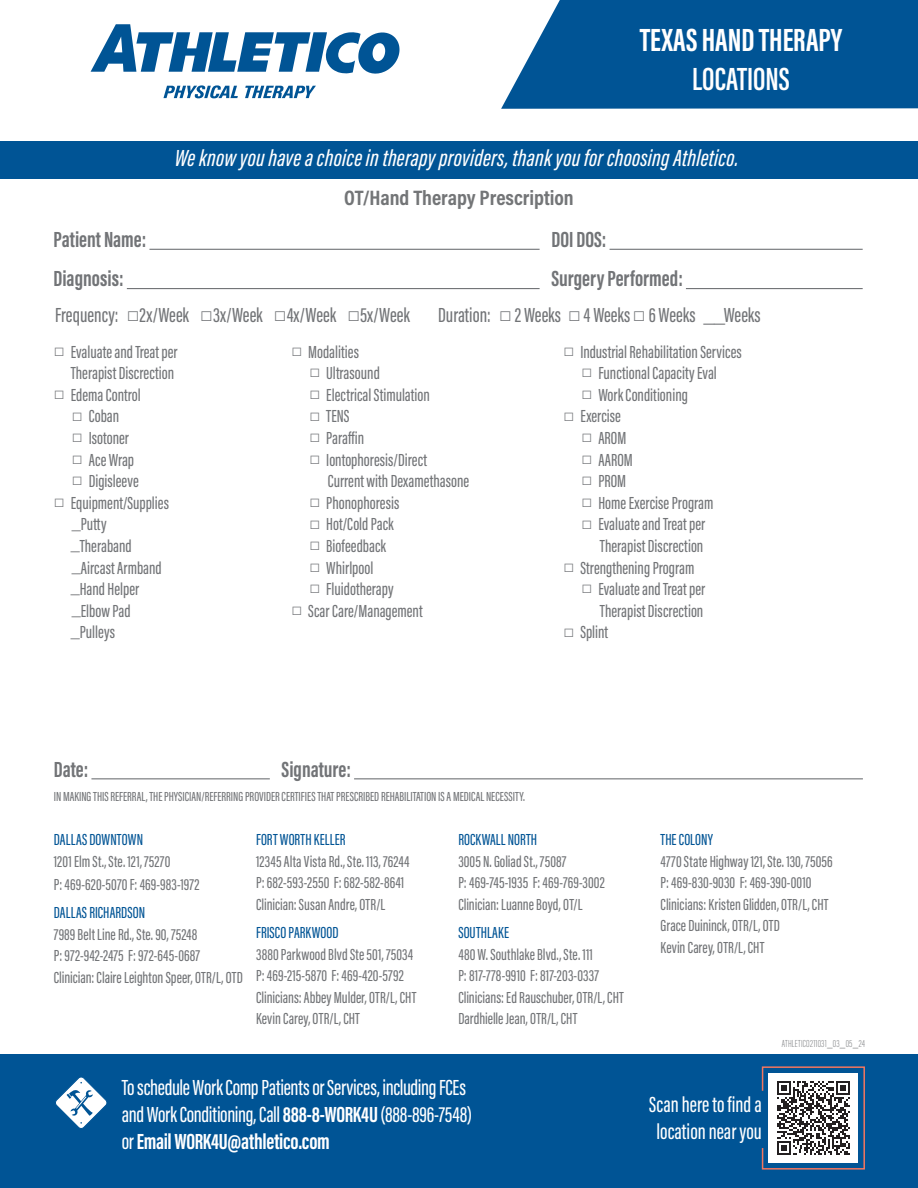
<style>
.page{position:relative;width:918px;height:1188px;background:#fff}
.page>*{position:absolute;margin:0;border:0;box-sizing:border-box;transform-origin:0 0}
.t1{font:700 33px "Acumin Pro Extra Cond";color:#fff}
.t2{font:600 33px "Acumin Pro Extra Cond";color:#fff}
.t3{font:italic 500 24px "Acumin Pro Extra Cond";letter-spacing:.01em;color:#fff;scale:1.04 1}
.lead_paragraph{font:500 22.5px/27px "Acumin Pro Extra Cond";letter-spacing:-.005em;color:#fff}
.t4{font:700 22.5px "Acumin Pro Extra Cond";color:#727477}
.t5{font:500 21px "Acumin Pro Extra Cond";color:#727477}
.addresses{font:700 21px "Acumin Pro Cond";color:#737577}
.t6{font:500 18px "Acumin Pro Extra Cond";color:#727477}
.Location_Name{font:500 16.5px "Acumin Pro Extra Cond";letter-spacing:.005em;color:#727477}
.New_Location_Style{font:500 16.5px "Acumin Pro Extra Cond";letter-spacing:.01em;color:#005495}
.t7{font:500 13.5px "Acumin Pro Extra Cond";color:#727477}
.t8{font:200 10.5px "Acumin Pro Extra Cond";letter-spacing:.025em;color:#727477}
.s1{font-family:"Arial";font-weight:900}
.s2{font-weight:700}
</style>
<div class="page">
<svg style="left:501px;top:0;width:417px;height:109px;background:#13609c"></svg>
<div style="left:0;top:141px;width:918px;height:37px;background:#005495"></div>
<div style="left:0;top:1055px;width:918px;height:133px;background:#005495"></div>
<svg style="left:55px;top:1077px;width:52px;height:52px"></svg>
<svg style="left:761px;top:1066px;width:104px;height:104px"></svg>
<svg style="left:163px;top:85px;width:75px;height:13px"></svg>
<svg style="left:245px;top:86px;width:71px;height:12px"></svg>
<svg style="left:91px;top:24px;width:309px;height:50px"></svg>
<hr style="left:149px;top:249px;width:391px;height:1px;background:#727477">
<hr style="left:610px;top:249px;width:253px;height:1px;background:#727477">
<hr style="left:127px;top:288px;width:413px;height:1px;background:#727477">
<hr style="left:686px;top:288px;width:177px;height:1px;background:#727477">
<hr style="left:91px;top:778px;width:179px;height:1px;background:#727477">
<hr style="left:354px;top:778px;width:509px;height:1px;background:#727477">
<h1 class="t1" style="left:640px;top:19px;width:204px">TEXAS HAND THERAPY</h1>
<h1 class="t2" style="left:692px;top:58px;width:99px">LOCATIONS</h1>
<p class="t3" style="left:175px;top:144px;width:543px">We know you have a choice in therapy providers, thank you for choosing Athletico.</p>
<p class="addresses" style="left:344px;top:184px;width:231px">OT/Hand Therapy Prescription</p>
<p class="t4" style="left:54px;top:226px;width:94px">Patient Name:</p>
<p class="t4" style="left:551px;top:226px;width:57px">DOI DOS:</p>
<p class="t4" style="left:54px;top:265px;width:72px">Diagnosis:</p>
<p class="t4" style="left:551px;top:265px;width:133px">Surgery Performed:</p>
<p class="t5" style="left:55px;top:303px;width:356px">Frequency: <span class="s1">□</span>2x/Week <span class="s1">□</span>3x/Week <span class="s1">□</span>4x/Week <span class="s1">□</span>5x/Week</p>
<p class="t5" style="left:438px;top:303px;width:324px">Duration: <span class="s1">□</span> 2 Weeks <span class="s1">□</span> 4 Weeks <span class="s1">□</span> 6 Weeks __Weeks</p>
<p class="t6" style="left:54px;top:341px;width:125px"><span class="s1">□</span> Evaluate and Treat per</p>
<p class="t6" style="left:71px;top:362px;width:105px">Therapist Discrection</p>
<p class="t6" style="left:54px;top:384px;width:89px"><span class="s1">□</span> Edema Control</p>
<p class="t6" style="left:72px;top:405px;width:49px"><span class="s1">□</span> Coban</p>
<p class="t6" style="left:72px;top:427px;width:59px"><span class="s1">□</span> Isotoner</p>
<p class="t6" style="left:72px;top:449px;width:64px"><span class="s1">□</span> Ace Wrap</p>
<p class="t6" style="left:72px;top:470px;width:68px"><span class="s1">□</span> Digisleeve</p>
<p class="t6" style="left:54px;top:492px;width:117px"><span class="s1">□</span> Equipment/Supplies</p>
<p class="t6" style="left:72px;top:513px;width:36px"><span class="s1">_</span>Putty</p>
<p class="t6" style="left:71px;top:535px;width:62px"><span class="s1">_</span>Theraband</p>
<p class="t6" style="left:72px;top:557px;width:92px"><span class="s1">_</span>Aircast Armband</p>
<p class="t6" style="left:71px;top:578px;width:70px"><span class="s1">_</span>Hand Helper</p>
<p class="t6" style="left:72px;top:600px;width:60px"><span class="s1">_</span>Elbow Pad</p>
<p class="t6" style="left:71px;top:621px;width:46px"><span class="s1">_</span>Pulleys</p>
<p class="t6" style="left:291px;top:341px;width:69px"><span class="s1">□</span> Modalities</p>
<p class="t6" style="left:309px;top:362px;width:72px"><span class="s1">□</span> Ultrasound</p>
<p class="t6" style="left:309px;top:384px;width:122px"><span class="s1">□</span> Electrical Stimulation</p>
<p class="t6" style="left:309px;top:405px;width:42px"><span class="s1">□</span> TENS</p>
<p class="t6" style="left:309px;top:427px;width:56px"><span class="s1">□</span> Paraffin</p>
<p class="t6" style="left:309px;top:449px;width:119px"><span class="s1">□</span> Iontophoresis/Direct</p>
<p class="t6" style="left:328px;top:470px;width:143px">Current with Dexamethasone</p>
<p class="t6" style="left:309px;top:492px;width:92px"><span class="s1">□</span> Phonophoresis</p>
<p class="t6" style="left:309px;top:513px;width:86px"><span class="s1">□</span> Hot/Cold Pack</p>
<p class="t6" style="left:309px;top:535px;width:78px"><span class="s1">□</span> Biofeedback</p>
<p class="t6" style="left:309px;top:557px;width:66px"><span class="s1">□</span> Whirlpool</p>
<p class="t6" style="left:309px;top:578px;width:86px"><span class="s1">□</span> Fluidotherapy</p>
<p class="t6" style="left:291px;top:600px;width:133px"><span class="s1">□</span> Scar Care/Management</p>
<p class="t6" style="left:564px;top:341px;width:180px"><span class="s1">□</span> Industrial Rehabilitation Services</p>
<p class="t6" style="left:582px;top:362px;width:137px"><span class="s1">□</span> Functional Capacity Eval</p>
<p class="t6" style="left:582px;top:384px;width:108px"><span class="s1">□</span> Work Conditioning</p>
<p class="t6" style="left:564px;top:405px;width:59px"><span class="s1">□</span> Exercise</p>
<p class="t6" style="left:582px;top:427px;width:46px"><span class="s1">□</span> AROM</p>
<p class="t6" style="left:582px;top:449px;width:53px"><span class="s1">□</span> AAROM</p>
<p class="t6" style="left:582px;top:470px;width:46px"><span class="s1">□</span> PROM</p>
<p class="t6" style="left:582px;top:492px;width:134px"><span class="s1">□</span> Home Exercise Program</p>
<p class="t6" style="left:582px;top:513px;width:125px"><span class="s1">□</span> Evaluate and Treat per</p>
<p class="t6" style="left:600px;top:535px;width:105px">Therapist Discrection</p>
<p class="t6" style="left:564px;top:557px;width:132px"><span class="s1">□</span> Strengthening Program</p>
<p class="t6" style="left:582px;top:578px;width:125px"><span class="s1">□</span> Evaluate and Treat per</p>
<p class="t6" style="left:600px;top:600px;width:105px">Therapist Discrection</p>
<p class="t6" style="left:564px;top:621px;width:46px"><span class="s1">□</span> Splint</p>
<p class="t4" style="left:54px;top:755px;width:36px">Date:</p>
<p class="t4" style="left:282px;top:755px;width:71px">Signature:</p>
<p class="t7" style="left:54px;top:788px;width:473px">IN MAKING THIS REFERRAL, THE PHYSICIAN/REFERRING PROVIDER CERTIFIES THAT PRESCRIBED REHABILITATION IS A MEDICAL NECESSITY.</p>
<p class="New_Location_Style" style="left:54px;top:830px;width:91px">DALLAS DOWNTOWN</p>
<p class="Location_Name" style="left:54px;top:851px;width:118px">1201 Elm St., Ste. 121, 75270</p>
<p class="Location_Name" style="left:54px;top:874px;width:147px">P: 469-620-5070 F: 469-983-1972</p>
<p class="New_Location_Style" style="left:54px;top:903px;width:93px">DALLAS RICHARDSON</p>
<p class="Location_Name" style="left:54px;top:924px;width:145px">7989 Belt Line Rd., Ste. 90, 75248</p>
<p class="Location_Name" style="left:54px;top:946px;width:148px">P: 972-942-2475 F: 972-645-0687</p>
<p class="Location_Name" style="left:54px;top:967px;width:191px">Clinician: Claire Leighton Speer, OTR/L, OTD</p>
<p class="New_Location_Style" style="left:256px;top:830px;width:91px">FORT WORTH KELLER</p>
<p class="Location_Name" style="left:256px;top:851px;width:155px">12345 Alta Vista Rd., Ste. 113, 76244</p>
<p class="Location_Name" style="left:256px;top:873px;width:150px">P: 682-593-2550 F: 682-582-8641</p>
<p class="Location_Name" style="left:256px;top:894px;width:131px">Clinician: Susan Andre, OTR/L</p>
<p class="New_Location_Style" style="left:256px;top:923px;width:84px">FRISCO PARKWOOD</p>
<p class="Location_Name" style="left:256px;top:944px;width:159px">3880 Parkwood Blvd Ste 501, 75034</p>
<p class="Location_Name" style="left:256px;top:966px;width:149px">P: 469-215-5870 F: 469-420-5792</p>
<p class="Location_Name" style="left:256px;top:987px;width:162px">Clinicians: Abbey Mulder, OTR/L, CHT</p>
<p class="Location_Name" style="left:256px;top:1009px;width:105px">Kevin Carey, OTR/L, CHT</p>
<p class="New_Location_Style" style="left:458px;top:830px;width:80px">ROCKWALL NORTH</p>
<p class="Location_Name" style="left:458px;top:851px;width:110px">3005 N. Goliad St., 75087</p>
<p class="Location_Name" style="left:458px;top:873px;width:148px">P: 469-745-1935 F: 469-769-3002</p>
<p class="Location_Name" style="left:458px;top:894px;width:126px">Clinician: Luanne Boyd, OT/L</p>
<p class="New_Location_Style" style="left:458px;top:923px;width:52px">SOUTHLAKE</p>
<p class="Location_Name" style="left:458px;top:944px;width:136px">480 W. Southlake Blvd., Ste. 111</p>
<p class="Location_Name" style="left:458px;top:966px;width:142px">P: 817-778-9910 F: 817-203-0337</p>
<p class="Location_Name" style="left:458px;top:987px;width:167px">Clinicians: Ed Rauschuber, OTR/L, CHT</p>
<p class="Location_Name" style="left:458px;top:1009px;width:121px">Dardhielle Jean, OTR/L, CHT</p>
<p class="lead_paragraph" style="left:122px;top:1074px;width:352px">To schedule Work Comp Patients or Services, including FCEs and Work Conditioning, Call <span class="s2">888-8-WORK4U</span> (888-896-7548) or <span class="s2">Email WORK4U@athletico.com</span></p>
<p class="New_Location_Style" style="left:661px;top:830px;width:54px">THE COLONY</p>
<p class="Location_Name" style="left:661px;top:851px;width:174px">4770 State Highway 121, Ste. 130, 75056</p>
<p class="Location_Name" style="left:661px;top:873px;width:152px">P: 469-830-9030 F: 469-390-0010</p>
<p class="Location_Name" style="left:661px;top:894px;width:169px">Clinicians: Kristen Glidden, OTR/L, CHT</p>
<p class="Location_Name" style="left:661px;top:916px;width:121px">Grace Duininck, OTR/L, OTD</p>
<p class="Location_Name" style="left:661px;top:937px;width:105px">Kevin Carey, OTR/L, CHT</p>
<p class="lead_paragraph" style="left:649px;top:1091px;width:114px">Scan here to find a</p>
<p class="lead_paragraph" style="left:657px;top:1118px;width:107px">location near you</p>
<p class="t8" style="left:782px;top:1037px;width:84px">ATHLETICO211031_03_05_24</p>
</div>
